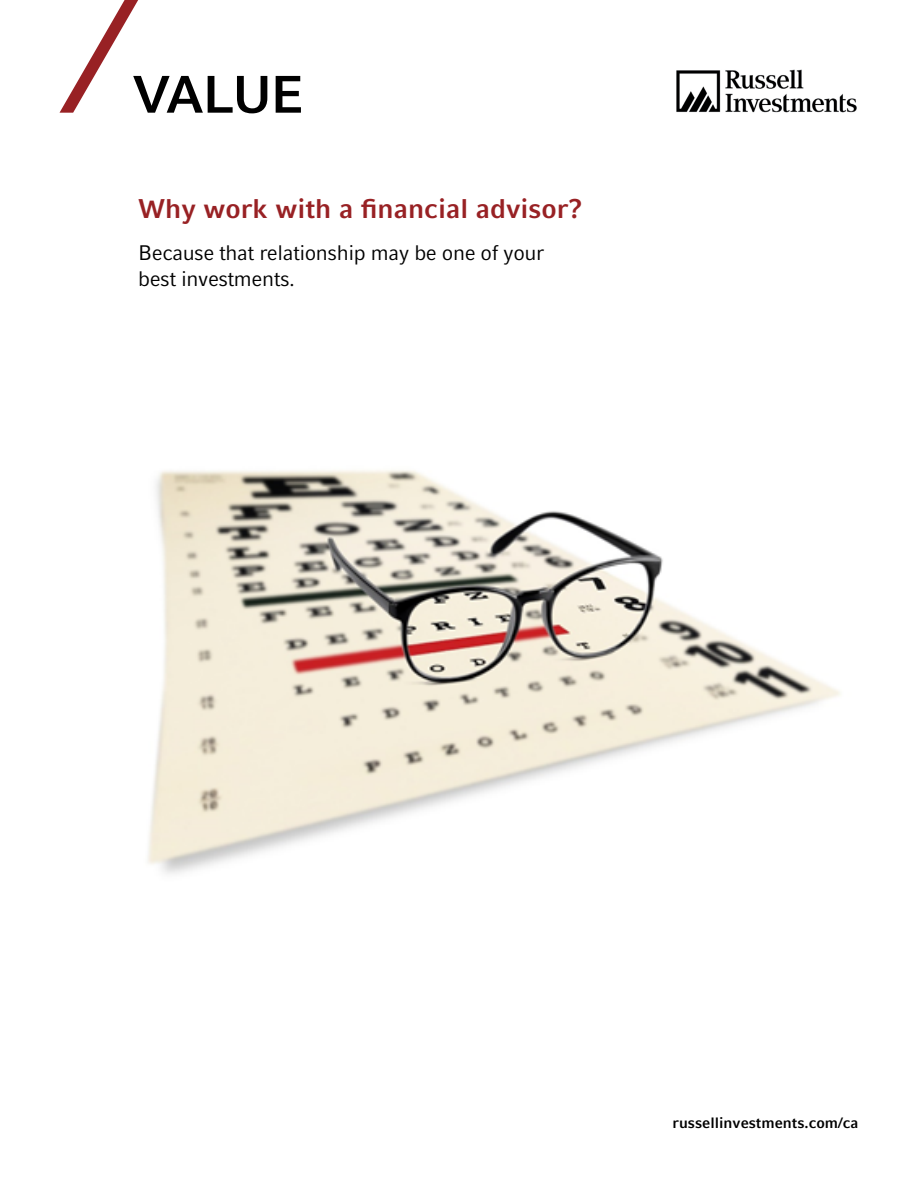
<style>
.page{position:relative;width:918px;height:1188px;background:#fff}
.page>*{position:absolute;margin:0;border:0;box-sizing:border-box;transform-origin:0 0}
.cover_h1{font:700 52.5px "Compatil Fact LT Pro";letter-spacing:-.04em;color:#000}
.cover_h2{font:700 27px "Compatil Fact LT Pro";color:#982124}
.cover_body{font:21px/25.5px "Compatil Fact LT Pro";letter-spacing:-.02em;color:#000}
.t1{font:700 15px "Compatil Fact LT Pro";color:#000}
</style>
<div class="page">
<img style="left:676px;top:69px;width:181px;height:44px">
<svg style="left:60px;top:0;width:78px;height:113px"></svg>
<img style="left:148px;top:470px;width:692px;height:404px">
<p class="cover_h1" style="left:132px;top:63px;width:173px">VALUE</p>
<p class="cover_h2" style="left:138px;top:193px;width:446px">Why work with a financial advisor?</p>
<p class="cover_body" style="left:138px;top:240px;width:408px">Because that relationship may be one of your best investments.</p>
<p class="t1" style="left:673px;top:1114px;width:187px">russellinvestments.com/ca</p>
</div>
